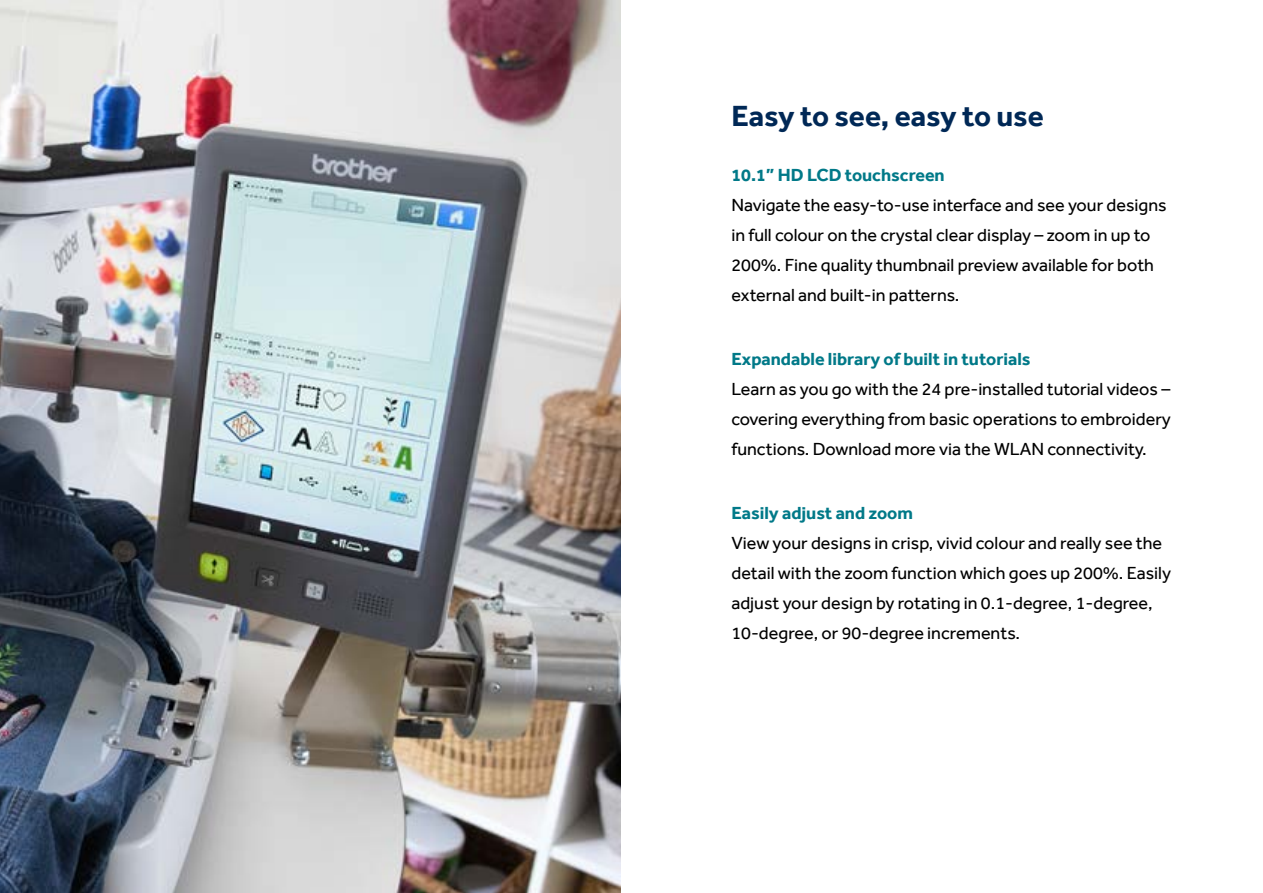
<style>
.page{position:relative;width:1263px;height:893px;background:#fff}
.page>*{position:absolute;margin:0;border:0;box-sizing:border-box;transform-origin:0 0}
.t1{font:700 30px "Effra";color:#002856}
.t2{font:18px/30px "Effra";color:#000}
.t3{font:700 18px "Effra";color:#007988}
</style>
<div class="page">
<img style="left:0;top:0;width:621px;height:893px">
<h1 class="t1" style="left:731px;top:98px;width:314px">Easy to see, easy to use</h1>
<p class="t3" style="left:731px;top:164px;width:215px">10.1” HD LCD touchscreen</p>
<p class="t2" style="left:731px;top:190px;width:437px">Navigate the easy-to-use interface and see your designs in full colour on the crystal clear display – zoom in up to 200%. Fine quality thumbnail preview available for both external and built-in patterns.</p>
<p class="t3" style="left:731px;top:348px;width:301px">Expandable library of built in tutorials</p>
<p class="t2" style="left:731px;top:374px;width:441px;text-align:justify">Learn as you go with the 24 pre-installed tutorial videos – covering everything from basic operations to embroidery functions. Download more via the WLAN connectivity.</p>
<p class="t3" style="left:731px;top:502px;width:183px">Easily adjust and zoom</p>
<p class="t2" style="left:731px;top:528px;width:441px">View your designs in crisp, vivid colour and really see the detail with the zoom function which goes up 200%. Easily adjust your design by rotating in 0.1‑degree, 1‑degree, 10‑degree, or 90‑degree increments.</p>
</div>
